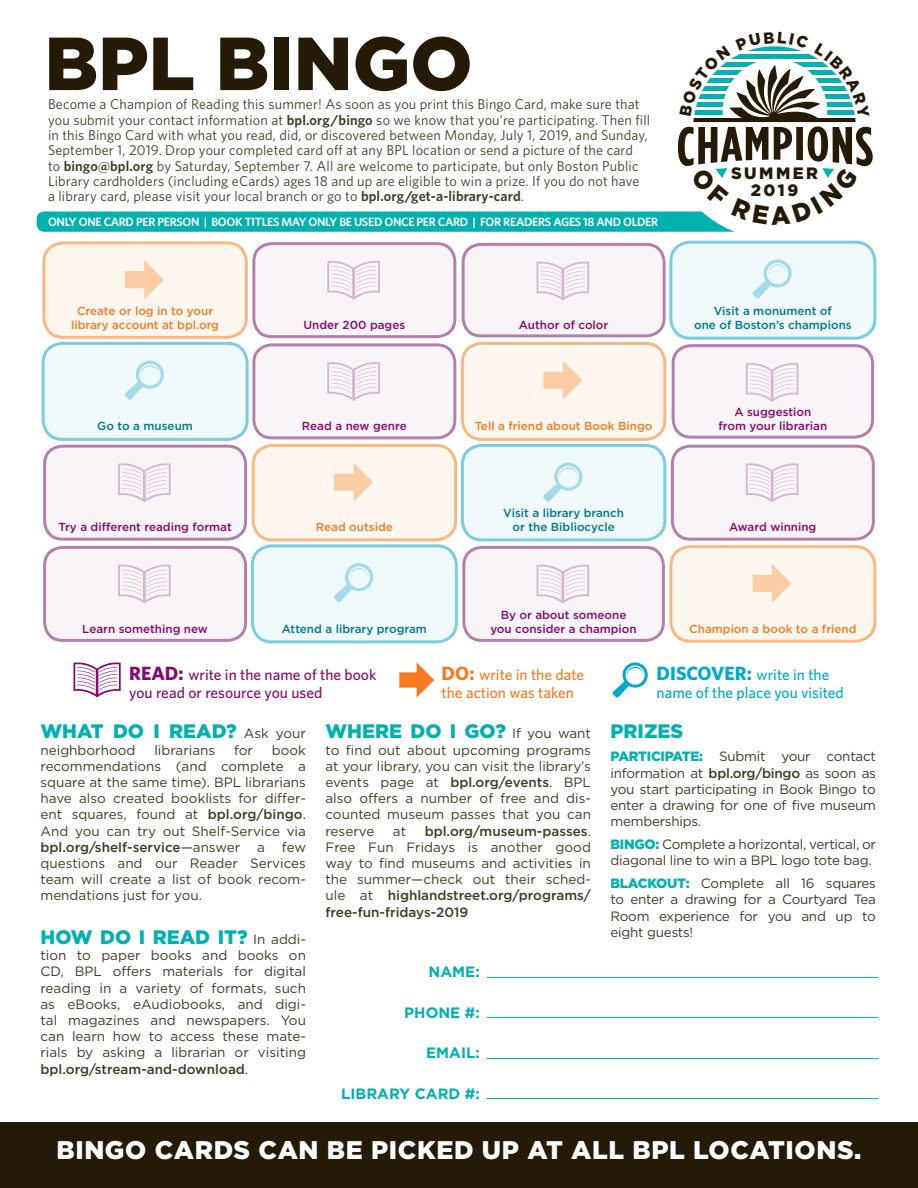
<style>
.page{position:relative;width:918px;height:1188px;background:#fff}
.page>*{position:absolute;margin:0;border:0;box-sizing:border-box;transform-origin:0 0}
.t1{font:900 75px "Gotham HTF";color:#251a05}
.t2{font:900 25.5px "Gotham HTF";letter-spacing:.025em;color:#fff}
.t3{font:900 19.5px "Gotham HTF";color:#00b1b0}
.t4{font:900 16.5px/17.1px "Gotham HTF";letter-spacing:.15em;color:#251a05;text-align:center}
.t5{font:500 15.45px/18.5px "Whitney HTF";color:#850a70}
.t6{font:500 15.45px/18.5px "Whitney HTF";color:#00a9cc}
.t7{font:500 15.45px/18.5px "Whitney HTF";color:#f47b21}
.t8{font:700 15px "Gotham HTF";color:#00b1b0}
.t9{font:14.25px/15.5px "Whitney HTF";letter-spacing:.01em;color:#433922}
.t10{font:13.5px/16.2px "Gotham HTF";color:#433922;text-align:justify}
.t11{font:13.5px/16.2px "Gotham HTF";letter-spacing:-.02em;color:#433922}
.t12{font:600 12px "Whitney HTF";letter-spacing:-.025em;color:#fff}
.t13{font:500 11.7px/14px "Gotham HTF";color:#850a70;text-align:center}
.t14{font:500 11.7px/14px "Gotham HTF";color:#00788b;text-align:center}
.t15{font:500 11.7px/14px "Gotham HTF";color:#f47b21;text-align:center}
.s1{font-weight:600}
.s2{font-weight:700;font-size:19.2px}
.s3{font-weight:400;font-size:13.5px;color:#433922}
.s4{font-weight:500}
.s5{font-weight:900;color:#00b1b0}
</style>
<div class="page">
<svg style="left:42px;top:241px;width:834px;height:402px"></svg>
<div style="left:0;top:1122px;width:918px;height:66px;background:#251a05"></div>
<div style="left:37px;top:212px;width:733px;height:20px;background:#00b1b0;border-radius:8px"></div>
<hr style="left:487px;top:977px;width:391px;height:1px;background:#00b7b6">
<hr style="left:487px;top:1017px;width:391px;height:1px;background:#00b7b6">
<hr style="left:487px;top:1058px;width:391px;height:1px;background:#00b7b6">
<hr style="left:487px;top:1098px;width:391px;height:1px;background:#00b7b6">
<svg style="left:74px;top:662px;width:47px;height:36px"></svg>
<svg style="left:99px;top:667px;width:18px;height:5px"></svg>
<svg style="left:399px;top:662px;width:35px;height:36px"></svg>
<svg style="left:613px;top:662px;width:35px;height:36px"></svg>
<div style="left:665px;top:21px;width:219px;height:218px;background:#fff;border-radius:50%"></div>
<svg style="left:674px;top:46px;width:199px;height:179px"></svg>
<h1 class="t1" style="left:45px;top:20px;width:430px">BPL BINGO</h1>
<p class="t9" style="left:48px;top:96px;width:604px">Become a Champion of Reading this summer! As soon as you print this Bingo Card, make sure that you submit your contact information at <span class="s1">bpl.org/bingo</span> so we know that you’re participating. Then fill in this Bingo Card with what you read, did, or discovered between Monday, July 1, 2019, and Sunday, September 1, 2019. Drop your completed card off at any BPL location or send a picture of the card<br>to <span class="s1">bingo@bpl.org</span> by Saturday, September 7. All are welcome to participate, but only Boston Public Library cardholders (including eCards) ages 18 and up are eligible to win a prize. If you do not have<br>a library card, please visit your local branch or go to <span class="s1">bpl.org/get-a-library-card</span>.</p>
<p class="t12" style="left:48px;top:215px;width:612px">ONLY ONE CARD PER PERSON | BOOK TITLES MAY ONLY BE USED ONCE PER CARD | FOR READERS AGES 18 AND OLDER</p>
<p class="t15" style="left:71px;top:304px;width:149px">Create or log in to your library account at bpl.org</p>
<p class="t13" style="left:303px;top:318px;width:103px">Under 200 pages</p>
<p class="t13" style="left:519px;top:318px;width:91px">Author of color</p>
<p class="t14" style="left:97px;top:419px;width:97px">Go to a museum</p>
<p class="t13" style="left:302px;top:419px;width:106px">Read a new genre</p>
<p class="t15" style="left:475px;top:419px;width:179px">Tell a friend about Book Bingo</p>
<p class="t13" style="left:58px;top:520px;width:175px">Try a different reading format</p>
<p class="t15" style="left:316px;top:520px;width:78px">Read outside</p>
<p class="t13" style="left:82px;top:621px;width:127px">Learn something new</p>
<p class="t14" style="left:282px;top:621px;width:147px">Attend a library program</p>
<p class="t14" style="left:503px;top:506px;width:122px">Visit a library branch or the Bibliocycle</p>
<p class="t13" style="left:490px;top:607px;width:148px">By or about someone you consider a champion</p>
<p class="t4" style="left:731px;top:165px;width:89px">SUMMER<br>2019</p>
<p class="t14" style="left:694px;top:304px;width:159px">Visit a monument of<br>one of Boston’s champions</p>
<p class="t13" style="left:718px;top:405px;width:110px">A suggestion<br>from your librarian</p>
<p class="t13" style="left:729px;top:520px;width:89px">Award winning</p>
<p class="t15" style="left:689px;top:621px;width:169px">Champion a book to a friend</p>
<p class="t5" style="left:129px;top:665px;width:249px"><span class="s2">READ:</span> write in the name of the book you read or resource you used</p>
<p class="t7" style="left:442px;top:665px;width:144px"><span class="s2">DO:</span> write in the date the action was taken</p>
<p class="t6" style="left:657px;top:665px;width:189px"><span class="s2">DISCOVER:</span> write in the name of the place you visited</p>
<h3 class="t3" style="left:40px;top:720px;width:267px">WHAT DO I READ? <span class="s3">Ask your</span></h3>
<p class="t10" style="left:41px;top:742px;width:97px">neighborhood</p>
<p class="t10" style="left:154px;top:742px;width:62px">librarians</p>
<p class="t10" style="left:234px;top:742px;width:21px">for</p>
<p class="t10" style="left:41px;top:742px;width:267px;text-indent:231px">book recommendations (and complete a square at the same time). BPL librarians have also created booklists for differ&shy;ent squares, found at <span class="s4">bpl.org/bingo</span>.<br>And you can try out Shelf-Service via <span class="s4">bpl.org/shelf-service</span>—answer</p>
<p class="t10" style="left:41px;top:839px;width:267px;text-indent:241px">few questions and our Reader Services team will create a list of book recom&shy;mendations just for you.</p>
<h3 class="t3" style="left:40px;top:926px;width:267px">HOW DO I READ IT? <span class="s3">In addi-</span></h3>
<p class="t10" style="left:40px;top:947px;width:267px">tion to paper books and books on CD, BPL offers materials for digital reading in a variety of formats, such as eBooks, eAudiobooks, and digi&shy;tal magazines and newspapers. You can learn how to access these mate&shy;rials by asking a librarian or visiting <span class="s4">bpl.org/stream-and-download</span>.</p>
<p class="t10" style="left:257px;top:839px;width:9px">a</p>
<h3 class="t3" style="left:326px;top:720px;width:267px">WHERE DO I GO? <span class="s3">If you want</span></h3>
<p class="t10" style="left:325px;top:742px;width:267px">to find out about upcoming programs at your library, you can visit the library’s events page at <span class="s4">bpl.org/events</span>. BPL also offers a number of free and dis&shy;counted museum passes that you can reserve</p>
<p class="t10" style="left:325px;top:823px;width:267px;text-indent:99px"><span class="s4">bpl.org/museum-passes</span>.<br>Free Fun Fridays is another good way to find museums and activities in the summer—check out their sched&shy;ule at <span class="s4">highlandstreet.org/programs/ free-fun-fridays-2019</span></p>
<p class="t10" style="left:393px;top:823px;width:15px">at</p>
<p class="t8" style="left:429px;top:963px;width:53px">NAME:</p>
<p class="t8" style="left:404px;top:1004px;width:77px">PHONE #:</p>
<p class="t8" style="left:426px;top:1044px;width:55px">EMAIL:</p>
<p class="t8" style="left:341px;top:1085px;width:140px">LIBRARY CARD #:</p>
<h3 class="t3" style="left:610px;top:720px;width:74px">PRIZES</h3>
<p class="t10" style="left:610px;top:748px;width:267px"><span class="s5">PARTICIPATE:</span> Submit your contact information at <span class="s4">bpl.org/bingo</span> as soon as you start participating in Book Bingo to enter a drawing for one of five museum memberships.</p>
<p class="t11" style="left:610px;top:836px;width:267px"><span class="s5">BINGO:</span> Complete a horizontal, vertical, or diagonal line to win a BPL logo tote bag.</p>
<p class="t10" style="left:610px;top:875px;width:267px"><span class="s5">BLACKOUT:</span> Complete all 16 squares to enter a drawing for a Courtyard Tea Room experience for you and up to eight guests!</p>
<h2 class="t2" style="left:56px;top:1135px;width:807px">BINGO CARDS CAN BE PICKED UP AT ALL BPL LOCATIONS.</h2>
</div>
